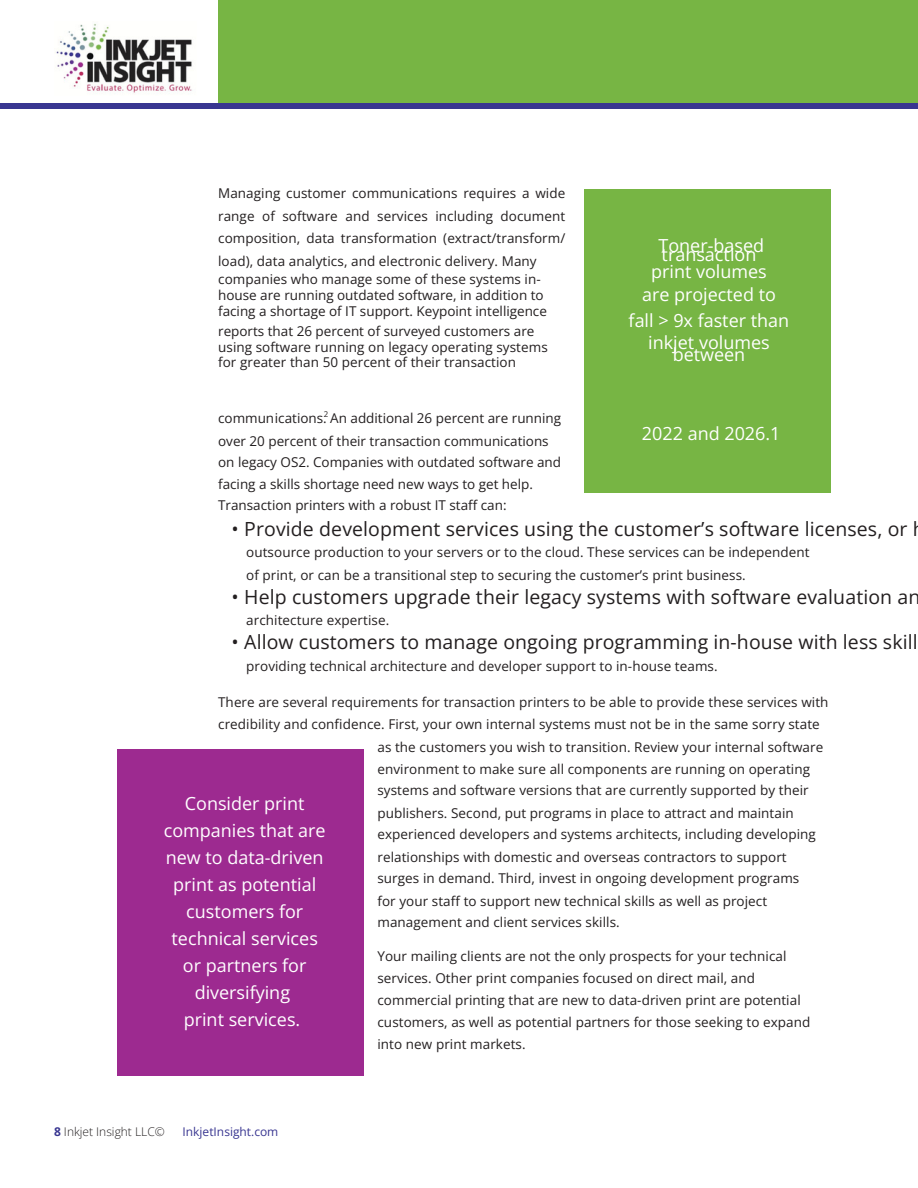
<style>
.page{position:relative;width:918px;height:1188px;background:#fff}
.page>*{position:absolute;margin:0;border:0;box-sizing:border-box;transform-origin:0 0}
.t1{font:19.5px "Open Sans";letter-spacing:.005em;color:#231f20}
.t2{font:18px/27px "Open Sans";color:#fff;text-align:center}
.t3{font:13.5px/21.9px "Open Sans";letter-spacing:.005em;color:#231f20}
.t4{font:300 12px "Open Sans";color:#231f20}
.t5{font:12px "Open Sans";color:#393691}
.t6{font:7.8px "Open Sans";color:#231f20}
.s1{font-weight:700;color:#393691}
</style>
<div class="page">
<img style="left:55px;top:23px;width:137px;height:70px">
<div style="left:118px;top:750px;width:246px;height:325px;background:#9d2a90"></div>
<div style="left:218px;top:0;width:700px;height:103px;background:#77b544"></div>
<div style="left:0;top:103px;width:918px;height:5px;background:#393691"></div>
<div style="left:584px;top:189px;width:247px;height:303px;background:#77b544"></div>
<h2 class="t3" style="left:218px;top:182px;width:349px;line-height:22.5px;text-align:justify">Managing customer communications requires a wide range of software and services including document composition, data transformation (extract/transform/ load), data analytics, and electronic delivery. Many</h2>
<h2 class="t3" style="left:218px;top:270px;width:330px;line-height:16.4px">companies who manage some of these systems in&shy;house are running outdated software, in addition to facing a shortage of IT support. Keypoint intelligence</h2>
<h2 class="t3" style="left:218px;top:323px;width:331px;line-height:15.8px">reports that 26 percent of surveyed customers are using software running on legacy operating systems</h2>
<h2 class="t3" style="left:218px;top:351px;width:299px">for greater than 50 percent of their transaction</h2>
<h1 class="t6" style="left:324px;top:409px;width:6px">2</h1>
<h2 class="t3" style="left:218px;top:430px;width:344px;line-height:21.3px">over 20 percent of their transaction communications on legacy OS2. Companies with outdated software and facing a skills shortage need new ways to get help.<br>Transaction printers with a robust IT staff can:</h2>
<h2 class="t3" style="left:218px;top:407px;width:345px">communications. An additional 26 percent are running</h2>
<h2 class="t2" style="left:659px;top:232px;width:107px">Toner-based</h2>
<h2 class="t2" style="left:651px;top:246px;width:117px;line-height:16.8px">transaction print volumes</h2>
<h2 class="t2" style="left:629px;top:281px;width:162px;line-height:25.8px">are projected to fall &gt; 9x faster than</h2>
<h2 class="t2" style="left:648px;top:329px;width:123px">inkjet volumes</h2>
<h2 class="t2" style="left:673px;top:341px;width:74px">between</h2>
<h2 class="t2" style="left:642px;top:420px;width:140px">2022 and 2026.1</h2>
<h1 class="t1" style="left:232px;top:515px;width:677px">• Provide development services using the customer’s software licenses, or</h1>
<h2 class="t3" style="left:246px;top:541px;width:565px;line-height:22.5px">outsource production to your servers or to the cloud. These services can be independent of print, or can be a transitional step to securing the customer’s print business.</h2>
<h1 class="t1" style="left:232px;top:583px;width:690px">• Help customers upgrade their legacy systems with software evaluation an</h1>
<h2 class="t3" style="left:246px;top:609px;width:144px">architecture expertise.</h2>
<h1 class="t1" style="left:232px;top:628px;width:687px">• Allow customers to manage ongoing programming in-house with less skill</h1>
<h1 class="t3" style="left:246px;top:655px;width:473px">providing technical architecture and developer support to in-house teams.</h1>
<h1 class="t3" style="left:218px;top:690px;width:612px;line-height:22.5px">There are several requirements for transaction printers to be able to provide these services with credibility and confidence. First, your own internal systems must not be in the same sorry state</h1>
<h2 class="t3" style="left:377px;top:735px;width:447px">as the customers you wish to transition. Review your internal software environment to make sure all components are running on operating systems and software versions that are currently supported by their publishers. Second, put programs in place to attract and maintain experienced developers and systems architects, including developing relationships with domestic and overseas contractors to support surges in demand. Third, invest in ongoing development programs<br>for your staff to support new technical skills as well as project management and client services skills.</h2>
<h2 class="t3" style="left:377px;top:945px;width:425px">Your mailing clients are not the only prospects for your technical services. Other print companies focused on direct mail, and commercial printing that are new to data-driven print are potential</h2>
<p class="t3" style="left:377px;top:1011px;width:435px;line-height:21.3px">customers, as well as potential partners for those seeking to expand into new print markets.</p>
<h2 class="t2" style="left:164px;top:790px;width:163px">Consider print companies that are new to data-driven print as potential customers for technical services or partners for diversifying<br>print services.</h2>
<p class="t4" style="left:54px;top:1123px;width:112px"><span class="s1">8</span> Inkjet Insight LLC©</p>
<p class="t5" style="left:183px;top:1123px;width:97px">InkjetInsight.com</p>
</div>
